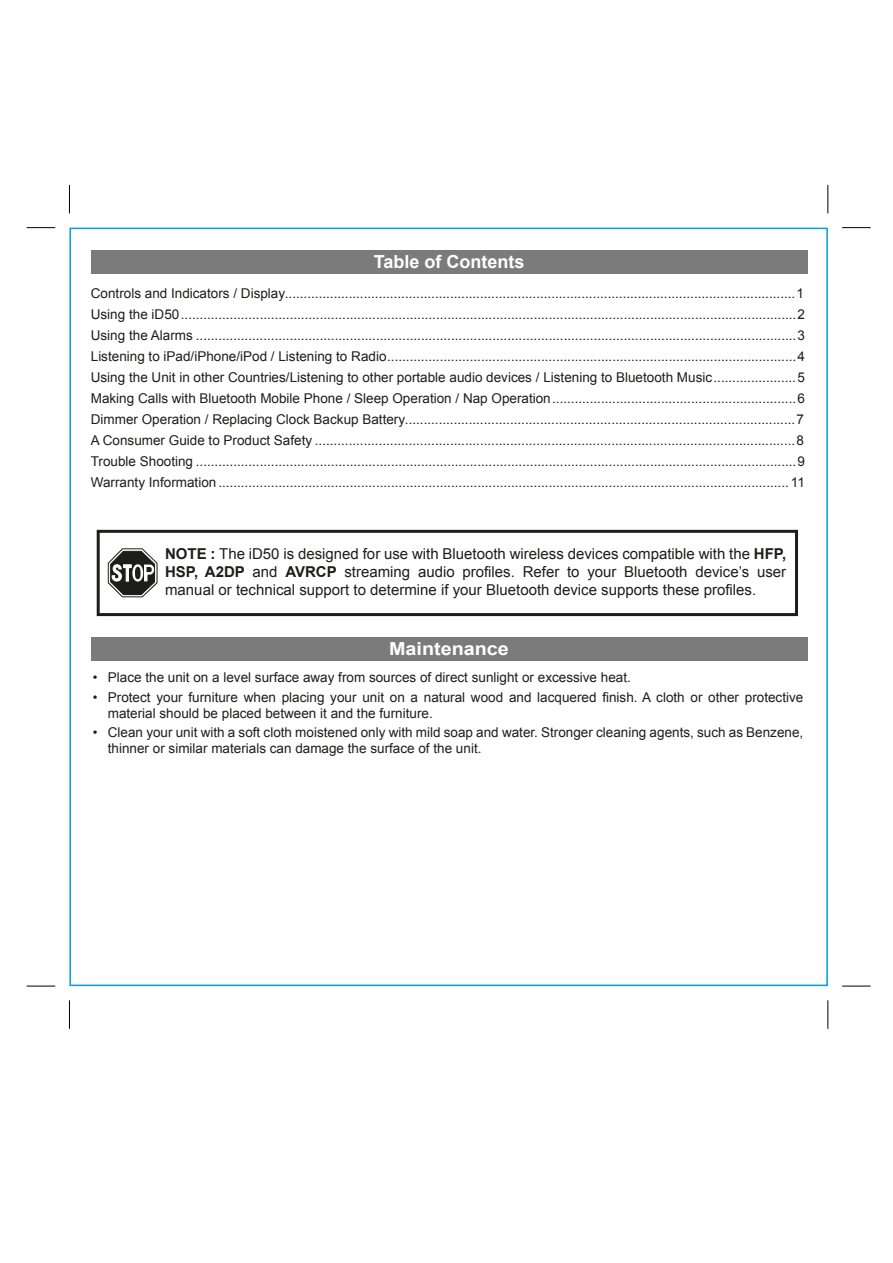
<style>
.page{position:relative;width:893px;height:1263px;background:#fff}
.page>*{position:absolute;margin:0;border:0;box-sizing:border-box;transform-origin:0 0}
.t1{font:700 18px "Arial";color:#fff}
.t2{font:700 18px "Arial";color:#fff;scale:1.1 1}
.t3{font:15px/18px "Arial";color:#1d1d1b;text-align:justify}
.t4{font:13.5px/21px "Arial";color:#1d1d1b}
.s1{font-weight:700}
</style>
<div class="page">
<svg style="left:69px;top:185px;width:1px;height:28px"></svg>
<svg style="left:27px;top:227px;width:28px;height:1px"></svg>
<svg style="left:27px;top:986px;width:28px;height:1px"></svg>
<svg style="left:69px;top:1000px;width:1px;height:29px"></svg>
<svg style="left:828px;top:185px;width:1px;height:28px"></svg>
<svg style="left:842px;top:227px;width:29px;height:1px"></svg>
<svg style="left:842px;top:986px;width:29px;height:1px"></svg>
<svg style="left:828px;top:1000px;width:1px;height:29px"></svg>
<div style="left:91px;top:250px;width:716px;height:24px;background:#7c7b7b"></div>
<div style="left:91px;top:637px;width:716px;height:23px;background:#7c7b7b"></div>
<div style="left:97px;top:530px;width:701px;height:86px;border:3px solid #1d1d1b"></div>
<svg style="left:108px;top:549px;width:49px;height:48px"></svg>
<h1 class="t1" style="left:374px;top:249px;width:152px">Table of Contents</h1>
<p class="t4" style="left:91px;top:282px;width:716px;text-align:justify">Controls and Indicators / Display........................................................................................................................................1<br>Using the iD50....................................................................................................................................................................2<br>Using the Alarms ................................................................................................................................................................3<br>Listening to iPad/iPhone/iPod / Listening to Radio.............................................................................................................4<br>Using the Unit in other Countries/Listening to other portable audio devices / Listening to Bluetooth Music......................5<br>Making Calls with Bluetooth Mobile Phone / Sleep Operation / Nap Operation.................................................................6<br>Dimmer Operation / Replacing Clock Backup Battery........................................................................................................7<br>A Consumer Guide to Product Safety ................................................................................................................................8<br>Trouble Shooting ................................................................................................................................................................9<br>Warranty Information ........................................................................................................................................................ 11</p>
<p class="t3" style="left:165px;top:545px;width:622px"><span class="s1">NOTE :</span> The iD50 is designed for use with Bluetooth wireless devices compatible with the <span class="s1">HFP, HSP, A2DP</span> and <span class="s1">AVRCP</span> streaming audio profiles. Refer to your Bluetooth device’s user manual or technical support to determine if your Bluetooth device supports these profiles.</p>
<h1 class="t2" style="left:389px;top:637px;width:111px">Maintenance</h1>
<p class="t4" style="left:93px;top:667px;width:540px">• Place the unit on a level surface away from sources of direct sunlight or excessive heat.</p>
<p class="t4" style="left:108px;top:689px;width:697px;line-height:16.2px;text-indent:-15px">• Protect your furniture when placing your unit on a natural wood and lacquered finish. A cloth or other protective material should be placed between it and the furniture.</p>
<p class="t4" style="left:108px;top:724px;width:697px;line-height:16.2px;text-indent:-15px">• Clean your unit with a soft cloth moistened only with mild soap and water. Stronger cleaning agents, such as Benzene, thinner or similar materials can damage the surface of the unit.</p>
</div>
